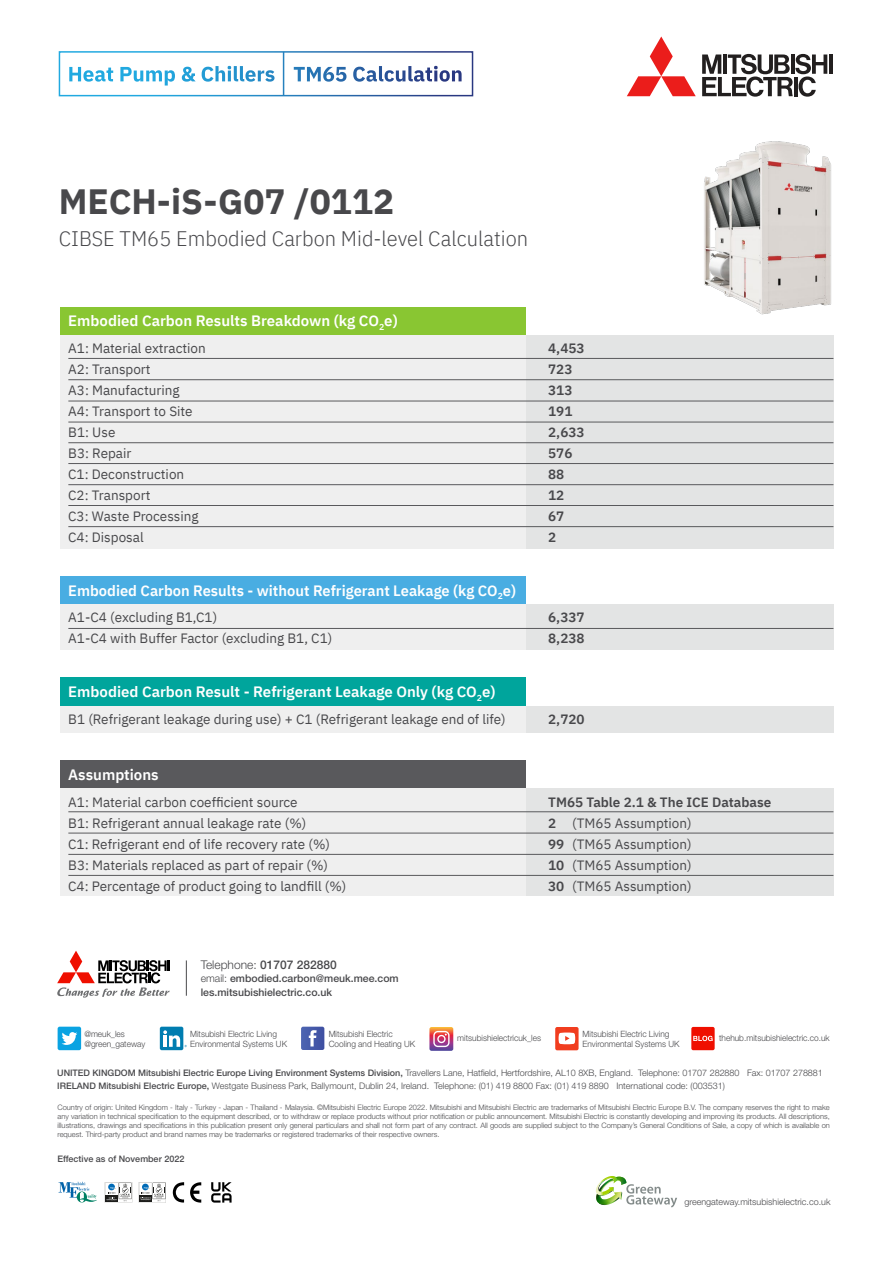
<style>
.page{position:relative;width:893px;height:1263px;background:#fff}
.page>*{position:absolute;margin:0;border:0;box-sizing:border-box;transform-origin:0 0}
.t1{font:700 35.1px "IBM Plex Sans";color:#48484b}
.t2{font:300 21px "IBM Plex Sans";color:#48484b;scale:.96 1}
.t3{font:600 15px "IBM Plex Sans";color:#fff}
.t4{font:13.5px/21px "IBM Plex Sans";color:#48484b}
.t5{font:600 13.5px/21px "IBM Plex Sans";color:#48484b}
.t6{font:500 12px "Helvetica Neue LT Pro";color:#48484b}
.t7{font:500 10.5px/13.5px "Helvetica Neue LT Pro";color:#48484b}
.t8{font:300 9px/12.8px "Helvetica Neue LT Pro";color:#48484b}
.t9{font:500 9px "Helvetica Neue LT Pro";color:#48484b}
.t10{font:300 8.7px/10.1px "Helvetica Neue LT Pro";color:#48484b;scale:.96 1}
.t11{font:300 7.5px/9px "Helvetica Neue LT Pro";color:#48484b;text-align:justify}
.s1{font-weight:600}
.s2{font-weight:300}
.s3{font-weight:500}
</style>
<div class="page">
<div style="left:60px;top:307px;width:466px;height:34px;background:#89c632"></div>
<div style="left:60px;top:760px;width:466px;height:35px;background:#59595c"></div>
<div style="left:60px;top:576px;width:466px;height:34px;background:#49ade2"></div>
<div style="left:60px;top:678px;width:466px;height:34px;background:#00a59c"></div>
<div style="left:60px;top:335px;width:773px;height:213px;background:#efefef"></div>
<div style="left:60px;top:788px;width:773px;height:108px;background:#efefef"></div>
<div style="left:60px;top:604px;width:773px;height:46px;background:#efefef"></div>
<div style="left:60px;top:706px;width:773px;height:27px;background:#efefef"></div>
<div style="left:526px;top:335px;width:307px;height:213px;background:#e3e4e4"></div>
<div style="left:526px;top:788px;width:307px;height:108px;background:#e3e4e4"></div>
<div style="left:526px;top:604px;width:307px;height:46px;background:#e3e4e4"></div>
<div style="left:526px;top:706px;width:307px;height:27px;background:#e3e4e4"></div>
<svg style="left:627px;top:37px;width:69px;height:59px"></svg>
<hr style="left:829px;top:55px;width:4px;height:19px;background:#221f1f">
<svg style="left:702px;top:54px;width:125px;height:43px"></svg>
<hr style="left:68px;top:358px;width:765px;height:1px;background:#59595c">
<hr style="left:68px;top:379px;width:765px;height:1px;background:#59595c">
<hr style="left:68px;top:401px;width:765px;height:1px;background:#59595c">
<hr style="left:68px;top:422px;width:765px;height:1px;background:#59595c">
<hr style="left:68px;top:442px;width:765px;height:1px;background:#59595c">
<hr style="left:68px;top:463px;width:765px;height:1px;background:#59595c">
<hr style="left:68px;top:484px;width:765px;height:1px;background:#59595c">
<hr style="left:68px;top:505px;width:765px;height:1px;background:#59595c">
<hr style="left:68px;top:526px;width:765px;height:1px;background:#59595c">
<hr style="left:68px;top:811px;width:765px;height:1px;background:#59595c">
<hr style="left:68px;top:833px;width:765px;height:1px;background:#59595c">
<hr style="left:68px;top:628px;width:765px;height:1px;background:#59595c">
<hr style="left:68px;top:854px;width:765px;height:1px;background:#59595c">
<hr style="left:68px;top:875px;width:765px;height:1px;background:#59595c">
<div style="left:58px;top:1027px;width:23px;height:23px;background:#0aa3e2;border-radius:2px"></div>
<svg style="left:62px;top:1032px;width:15px;height:13px"></svg>
<div style="left:160px;top:1027px;width:23px;height:23px;background:#007db0;border-radius:2px"></div>
<svg style="left:163px;top:1030px;width:24px;height:17px"></svg>
<div style="left:555px;top:1027px;width:24px;height:23px;background:#f13d1f;border-radius:2px"></div>
<svg style="left:559px;top:1032px;width:16px;height:12px"></svg>
<div style="left:691px;top:1027px;width:24px;height:23px;background:#ef0f00;border-radius:2px"></div>
<svg style="left:693px;top:1036px;width:20px;height:5px"></svg>
<svg style="left:596px;top:1176px;width:81px;height:31px"></svg>
<svg style="left:57px;top:951px;width:113px;height:46px"></svg>
<hr style="left:186px;top:960px;width:1px;height:36px;background:#48484b">
<svg style="left:301px;top:1027px;width:23px;height:23px"></svg>
<svg style="left:429px;top:1027px;width:24px;height:24px"></svg>
<svg style="left:59px;top:1182px;width:38px;height:20px"></svg>
<svg style="left:190px;top:1182px;width:11px;height:21px"></svg>
<svg style="left:173px;top:1182px;width:11px;height:20px"></svg>
<svg style="left:105px;top:1182px;width:27px;height:20px"></svg>
<svg style="left:139px;top:1182px;width:27px;height:20px"></svg>
<svg style="left:211px;top:1182px;width:21px;height:20px"></svg>
<div style="left:59px;top:51px;width:414px;height:45px;border:2px solid #fff"></div>
<hr style="left:283px;top:52px;width:1px;height:44px;background:#2681be">
<svg style="left:182px;top:66px;width:256px;height:16px"></svg>
<img style="left:704px;top:141px;width:127px;height:174px">
<h1 class="t1" style="left:59px;top:174px;width:337px">MECH-iS-G07 /0112</h1>
<h2 class="t2" style="left:59px;top:222px;width:490px">CIBSE TM65 Embodied Carbon Mid-level Calculation</h2>
<h3 class="t3" style="left:68px;top:309px;width:331px">Embodied Carbon Results Breakdown (kg CO<sub>2</sub>e)</h3>
<h3 class="t4" style="left:68px;top:337px;width:139px">A1: Material extraction<br>A2: Transport<br>A3: Manufacturing<br>A4: Transport to Site<br>B1: Use<br>B3: Repair<br>C1: Deconstruction<br>C2: Transport<br>C3: Waste Processing<br>C4: Disposal</h3>
<h3 class="t5" style="left:548px;top:337px;width:38px">4,453<br>723<br>313<br>191<br>2,633<br>576<br>88<br>12<br>67<br>2</h3>
<h3 class="t3" style="left:68px;top:578px;width:449px">Embodied Carbon Results - without Refrigerant Leakage (kg CO<sub>2</sub>e)</h3>
<h3 class="t4" style="left:68px;top:606px;width:266px">A1-C4 (excluding B1,C1)<br>A1-C4 with Buffer Factor (excluding B1, C1)</h3>
<h3 class="t5" style="left:548px;top:606px;width:38px">6,337<br>8,238</h3>
<h3 class="t3" style="left:68px;top:680px;width:429px">Embodied Carbon Result - Refrigerant Leakage Only (kg CO<sub>2</sub>e)</h3>
<h3 class="t4" style="left:68px;top:707px;width:439px">B1 (Refrigerant leakage during use) + C1 (Refrigerant leakage end of life)</h3>
<h3 class="t5" style="left:548px;top:707px;width:38px">2,720</h3>
<h3 class="t3" style="left:68px;top:763px;width:92px">Assumptions</h3>
<h3 class="t4" style="left:68px;top:790px;width:280px">A1: Material carbon coefficient source<br>B1: Refrigerant annual leakage rate (%)<br>C1: Refrigerant end of life recovery rate (%)<br>B3: Materials replaced as part of repair (%)<br>C4: Percentage of product going to landfill (%)</h3>
<h3 class="t4" style="left:548px;top:790px;width:225px"><span class="s1">TM65 Table 2.1 &amp; The ICE Database<br>2</span> (TM65 Assumption)<br><span class="s1">99</span> (TM65 Assumption)<br><span class="s1">10</span> (TM65 Assumption)<br><span class="s1">30</span> (TM65 Assumption)</h3>
<h3 class="t6" style="left:201px;top:957px;width:138px"><span class="s2">Telephone:</span> 01707 282880</h3>
<h3 class="t7" style="left:201px;top:972px;width:200px"><span class="s2">email:</span> embodied.carbon@meuk.mee.com les.mitsubishielectric.co.uk</h3>
<p class="t10" style="left:329px;top:1028px;width:92px">Mitsubishi Electric<br>Cooling and Heating UK</p>
<p class="t10" style="left:457px;top:1032px;width:89px">mitsubishielectricuk_les</p>
<p class="t10" style="left:84px;top:1028px;width:65px">@meuk_les @green_gateway</p>
<p class="t10" style="left:190px;top:1028px;width:102px">Mitsubishi Electric Living<br>Environmental Systems UK</p>
<p class="t10" style="left:583px;top:1028px;width:102px">Mitsubishi Electric Living<br>Environmental Systems UK</p>
<p class="t10" style="left:719px;top:1032px;width:117px">thehub.mitsubishielectric.co.uk</p>
<p class="t8" style="left:57px;top:1066px;width:767px"><span class="s3">UNITED KINGDOM Mitsubishi Electric Europe Living Environment Systems Division,</span> Travellers Lane, Hatfield, Hertfordshire, AL10 8XB, England. Telephone: 01707 282880 Fax: 01707 278881<br><span class="s3">IRELAND Mitsubishi Electric Europe,</span> Westgate Business Park, Ballymount, Dublin 24, Ireland. Telephone: (01) 419 8800 Fax: (01) 419 8890 International code: (003531)</p>
<p class="t11" style="left:57px;top:1102px;width:774px">Country of origin: United Kingdom - Italy - Turkey - Japan - Thailand - Malaysia. ©Mitsubishi Electric Europe 2022. Mitsubishi and Mitsubishi Electric are trademarks of Mitsubishi Electric Europe B.V. The company reserves the right to make any variation in technical specification to the equipment described, or to withdraw or replace products without prior notification or public announcement. Mitsubishi Electric is constantly developing and improving its products. All descriptions, illustrations, drawings and specifications in this publication present only general particulars and shall not form part of any contract. All goods are supplied subject to the Company’s General Conditions of Sale, a copy of which is available on request. Third-party product and brand names may be trademarks or registered trademarks of their respective owners.</p>
<p class="t9" style="left:57px;top:1153px;width:128px">Effective as of November 2022</p>
<p class="t8" style="left:684px;top:1195px;width:148px">greengateway.mitsubishielectric.co.uk</p>
</div>
